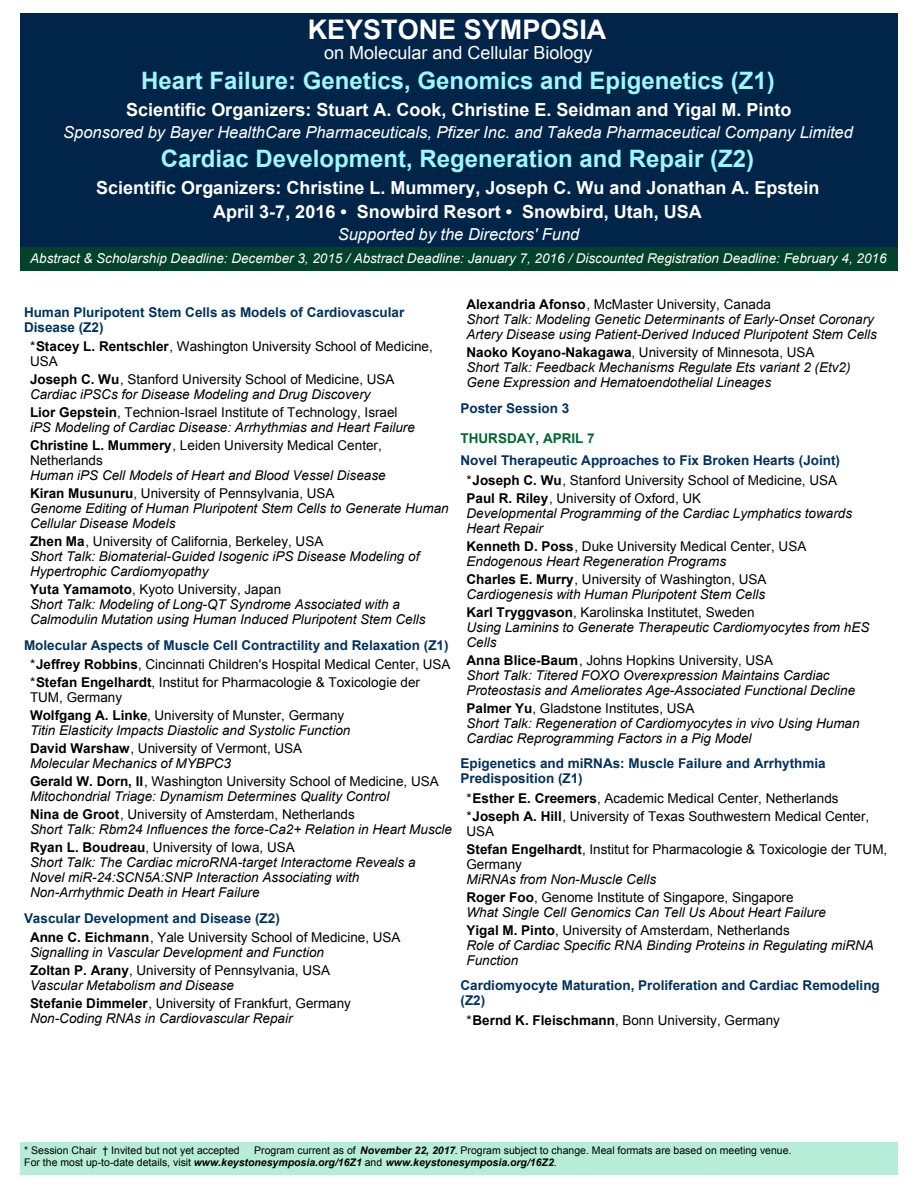
<style>
.page{position:relative;width:918px;height:1188px;background:#fff}
.page>*{position:absolute;margin:0;border:0;box-sizing:border-box;transform-origin:0 0}
.t1{font:700 27px "Arial";color:#fff}
.t2{font:700 24px "Arial";color:#9df7fd}
.t3{font:700 18px/24px "Arial";color:#fff;text-align:center}
.t4{font:18px "Arial";color:#fff}
.t5{font:italic 16.5px "Arial";color:#fff}
.t6{font:italic 13.5px/15px "Arial";color:#000}
.t7{font:13.5px/18px "Arial";color:#000}
.t8{font:700 13.5px/15px "Arial";color:#003260}
.t9{font:italic 13.5px "Arial";color:#fff}
.t10{font:700 13.5px "Arial";color:#00652e}
.t11{font:10.5px/12px "Arial";color:#000}
.s1{font-weight:700}
.s2{font-weight:700;font-style:normal}
.s3{font-style:normal}
.s4{font-weight:400;color:#000}
.s5{color:#000}
.s6{font-weight:700;color:#003260}
.s7{font-style:italic}
.s8{font-weight:700;font-style:italic}
</style>
<div class="page">
<div style="left:20px;top:1142px;width:877px;height:33px;background:#b7ecd8"></div>
<div style="left:20px;top:14px;width:877px;height:234px;background:#012548"></div>
<div style="left:20px;top:248px;width:877px;height:24px;background:#02412a"></div>
<h1 class="t1" style="left:308px;top:19px;width:300px">KEYSTONE SYMPOSIA</h1>
<h3 class="t4" style="left:324px;top:45px;width:270px">on Molecular and Cellular Biology</h3>
<h2 class="t2" style="left:141px;top:71px;width:635px">Heart Failure: Genetics, Genomics and Epigenetics (Z1)</h2>
<h3 class="t3" style="left:126px;top:99px;width:667px">Scientific Organizers: Stuart A. Cook, Christine E. Seidman and Yigal M. Pinto</h3>
<p class="t5" style="left:63px;top:126px;width:791px">Sponsored by Bayer HealthCare Pharmaceuticals, Pfizer Inc. and Takeda Pharmaceutical Company Limited</p>
<h2 class="t2" style="left:161px;top:149px;width:595px">Cardiac Development, Regeneration and Repair (Z2)</h2>
<h3 class="t3" style="left:96px;top:177px;width:725px">Scientific Organizers: Christine L. Mummery, Joseph C. Wu and Jonathan A. Epstein<br>April 3-7, 2016 • Snowbird Resort • Snowbird, Utah, USA</h3>
<p class="t5" style="left:338px;top:228px;width:243px">Supported by the Directors' Fund</p>
<p class="t9" style="left:30px;top:253px;width:858px">Abstract &amp; Scholarship Deadline: December 3, 2015 / Abstract Deadline: January 7, 2016 / Discounted Registration Deadline: February 4, 2016</p>
<p class="t8" style="left:24px;top:306px;width:382px">Human Pluripotent Stem Cells as Models of Cardiovascular<br>Disease (Z2)</p>
<p class="t7" style="left:30px;top:340px;width:404px;line-height:15px">*<span class="s1">Stacey L. Rentschler</span>, Washington University School of Medicine,<br>USA</p>
<p class="t6" style="left:30px;top:373px;width:366px"><span class="s2">Joseph C. Wu</span><span class="s3">, Stanford University School of Medicine, USA<br></span>Cardiac iPSCs for Disease Modeling and Drug Discovery</p>
<p class="t6" style="left:30px;top:406px;width:386px"><span class="s2">Lior Gepstein</span><span class="s3">, Technion-Israel Institute of Technology, Israel </span>iPS Modeling of Cardiac Disease: Arrhythmias and Heart Failure</p>
<p class="t7" style="left:30px;top:439px;width:353px;line-height:15px"><span class="s1">Christine L. Mummery</span>, Leiden University Medical Center,<br>Netherlands</p>
<p class="t6" style="left:30px;top:467px;width:357px;line-height:18px">Human iPS Cell Models of Heart and Blood Vessel Disease<br><span class="s2">Kiran Musunuru</span><span class="s3">, University of Pennsylvania, USA</span></p>
<p class="t6" style="left:30px;top:502px;width:420px">Genome Editing of Human Pluripotent Stem Cells to Generate Human<br>Cellular Disease Models</p>
<p class="t6" style="left:30px;top:535px;width:391px"><span class="s2">Zhen Ma</span><span class="s3">, University of California, Berkeley, USA<br></span>Short Talk: Biomaterial-Guided Isogenic iPS Disease Modeling of<br>Hypertrophic Cardiomyopathy</p>
<p class="t6" style="left:30px;top:583px;width:397px"><span class="s2">Yuta Yamamoto</span><span class="s3">, Kyoto University, Japan<br></span>Short Talk: Modeling of Long-QT Syndrome Associated with a<br>Calmodulin Mutation using Human Induced Pluripotent Stem Cells</p>
<p class="t8" style="left:24px;top:636px;width:428px;line-height:19.5px;text-align:center">Molecular Aspects of Muscle Cell Contractility and Relaxation (Z1) <span class="s4">*</span><span class="s5">Jeffrey Robbins</span><span class="s4">, Cincinnati Children's Hospital Medical Center, USA</span></p>
<p class="t7" style="left:30px;top:676px;width:392px;line-height:15px">*<span class="s1">Stefan Engelhardt</span>, Institut for Pharmacologie &amp; Toxicologie der<br>TUM, Germany</p>
<p class="t6" style="left:30px;top:709px;width:322px"><span class="s2">Wolfgang A. Linke</span><span class="s3">, University of Munster, Germany<br></span>Titin Elasticity Impacts Diastolic and Systolic Function</p>
<p class="t6" style="left:30px;top:742px;width:274px"><span class="s2">David Warshaw</span><span class="s3">, University of Vermont, USA<br></span>Molecular Mechanics of MYBPC3</p>
<p class="t6" style="left:30px;top:775px;width:410px"><span class="s2">Gerald W. Dorn, II</span><span class="s3">, Washington University School of Medicine, USA<br></span>Mitochondrial Triage: Dynamism Determines Quality Control</p>
<p class="t6" style="left:30px;top:808px;width:424px"><span class="s2">Nina de Groot</span><span class="s3">, University of Amsterdam, Netherlands<br></span>Short Talk: Rbm24 Influences the force-Ca2+ Relation in Heart Muscle</p>
<p class="t6" style="left:30px;top:841px;width:387px"><span class="s2">Ryan L. Boudreau</span><span class="s3">, University of Iowa, USA<br></span>Short Talk: The Cardiac microRNA-target Interactome Reveals a Novel miR-24:SCN5A:SNP Interaction Associating with Non-Arrhythmic Death in Heart Failure</p>
<p class="t7" style="left:30px;top:909px;width:372px;line-height:19.5px;text-indent:-6px"><span class="s6">Vascular Development and Disease (Z2)<br></span><span class="s1">Anne C. Eichmann</span>, Yale University School of Medicine, USA</p>
<p class="t6" style="left:30px;top:944px;width:302px;line-height:18px">Signalling in Vascular Development and Function<br><span class="s2">Zoltan P. Arany</span><span class="s3">, University of Pennsylvania, USA</span></p>
<p class="t7" style="left:30px;top:978px;width:323px"><span class="s7">Vascular Metabolism and Disease<br></span><span class="s1">Stefanie Dimmeler</span>, University of Frankfurt, Germany</p>
<p class="t6" style="left:30px;top:1012px;width:264px">Non-Coding RNAs in Cardiovascular Repair</p>
<p class="t6" style="left:466px;top:298px;width:412px"><span class="s2">Alexandria Afonso</span><span class="s3">, McMaster University, Canada<br></span>Short Talk: Modeling Genetic Determinants of Early-Onset Coronary<br>Artery Disease using Patient-Derived Induced Pluripotent Stem Cells</p>
<p class="t6" style="left:466px;top:346px;width:386px"><span class="s2">Naoko Koyano-Nakagawa</span><span class="s3">, University of Minnesota, USA<br></span>Short Talk: Feedback Mechanisms Regulate Ets variant 2 (Etv2)<br>Gene Expression and Hematoendothelial Lineages</p>
<p class="t8" style="left:460px;top:402px;width:110px">Poster Session 3</p>
<p class="t10" style="left:460px;top:433px;width:136px">THURSDAY, APRIL 7</p>
<p class="t8" style="left:460px;top:452px;width:381px;line-height:19.5px;text-align:center">Novel Therapeutic Approaches to Fix Broken Hearts (Joint) <span class="s4">*</span><span class="s5">Joseph C. Wu</span><span class="s4">, Stanford University School of Medicine, USA</span></p>
<p class="t6" style="left:466px;top:491px;width:387px"><span class="s2">Paul R. Riley</span><span class="s3">, University of Oxford, UK<br></span>Developmental Programming of the Cardiac Lymphatics towards<br>Heart Repair</p>
<p class="t6" style="left:466px;top:539px;width:341px"><span class="s2">Kenneth D. Poss</span><span class="s3">, Duke University Medical Center, USA<br></span>Endogenous Heart Regeneration Programs</p>
<p class="t6" style="left:466px;top:572px;width:302px"><span class="s2">Charles E. Murry</span><span class="s3">, University of Washington, USA<br></span>Cardiogenesis with Human Pluripotent Stem Cells</p>
<p class="t6" style="left:466px;top:605px;width:404px"><span class="s2">Karl Tryggvason</span><span class="s3">, Karolinska Institutet, Sweden<br></span>Using Laminins to Generate Therapeutic Cardiomyocytes from hES<br>Cells</p>
<p class="t6" style="left:466px;top:653px;width:390px"><span class="s2">Anna Blice-Baum</span><span class="s3">, Johns Hopkins University, USA<br></span>Short Talk: Titered FOXO Overexpression Maintains Cardiac<br>Proteostasis and Ameliorates Age-Associated Functional Decline</p>
<p class="t6" style="left:466px;top:701px;width:395px"><span class="s2">Palmer Yu</span><span class="s3">, Gladstone Institutes, USA<br></span>Short Talk: Regeneration of Cardiomyocytes in vivo Using Human<br>Cardiac Reprogramming Factors in a Pig Model</p>
<p class="t8" style="left:460px;top:757px;width:367px">Epigenetics and miRNAs: Muscle Failure and Arrhythmia<br>Predisposition (Z1)</p>
<p class="t7" style="left:466px;top:790px;width:404px">*<span class="s1">Esther E. Creemers</span>, Academic Medical Center, Netherlands *<span class="s1">Joseph A. Hill</span>, University of Texas Southwestern Medical Center,</p>
<p class="t7" style="left:466px;top:823px;width:422px">USA<br><span class="s1">Stefan Engelhardt</span>, Institut for Pharmacologie &amp; Toxicologie der TUM,</p>
<p class="t7" style="left:466px;top:856px;width:57px">Germany</p>
<p class="t7" style="left:466px;top:871px;width:329px"><span class="s7">MiRNAs from Non-Muscle Cells<br></span><span class="s1">Roger Foo</span>, Genome Institute of Singapore, Singapore</p>
<p class="t6" style="left:466px;top:904px;width:361px;line-height:18px">What Single Cell Genomics Can Tell Us About Heart Failure<br><span class="s2">Yigal M. Pinto</span><span class="s3">, University of Amsterdam, Netherlands</span></p>
<p class="t6" style="left:466px;top:938px;width:409px">Role of Cardiac Specific RNA Binding Proteins in Regulating miRNA<br>Function</p>
<p class="t8" style="left:460px;top:979px;width:421px">Cardiomyocyte Maturation, Proliferation and Cardiac Remodeling (Z2)</p>
<p class="t7" style="left:466px;top:1012px;width:315px">*<span class="s1">Bernd K. Fleischmann</span>, Bonn University, Germany</p>
<p class="t11" style="left:24px;top:1145px;width:217px">* Session Chair † Invited but not yet accepted</p>
<p class="t11" style="left:24px;top:1145px;width:769px;text-indent:230px">Program current as of <span class="s8">November 22, 2017</span>. Program subject to change. Meal formats are based on meeting venue.<br>For the most up-to-date details, visit <span class="s8">www.keystonesymposia.org/16Z1</span> and <span class="s8">www.keystonesymposia.org/16Z2</span>.</p>
</div>
